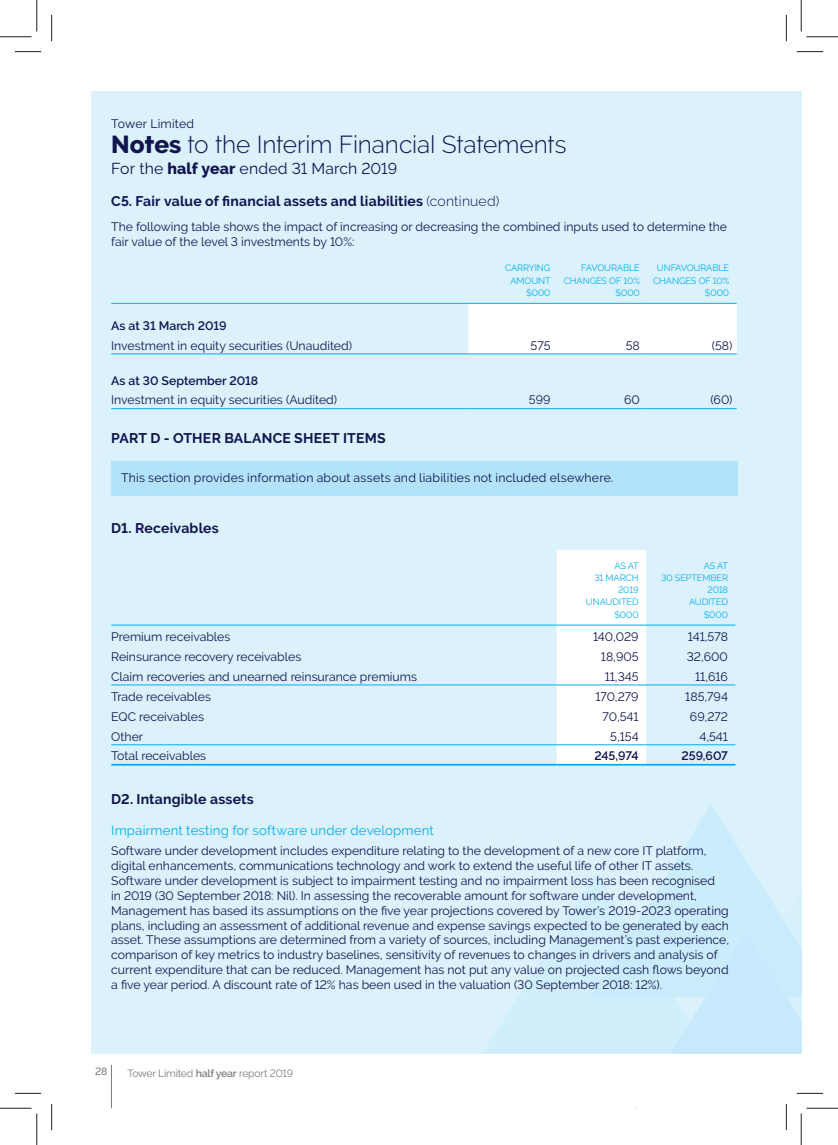
<style>
.page{position:relative;width:838px;height:1145px;background:#fff}
.page>*{position:absolute;margin:0;border:0;box-sizing:border-box;transform-origin:0 0}
.t1{font:300 24.5px "Raleway";letter-spacing:-.005em;color:#11144f}
.t2{font:15.75px "Raleway";letter-spacing:.01em;color:#11144f}
.t3{font:700 14px "Raleway";letter-spacing:.015em;color:#11144f}
.t4{font:13.12px "Raleway";letter-spacing:.015em;color:#00aeef}
.t5{font:12.25px/14.9px "Raleway";color:#11144f}
.t6{font:12.25px "Raleway";letter-spacing:.02em;color:#11144f}
.t7{font:600 12.25px "Raleway";color:#11144f}
.t8{font:10.5px "Raleway";letter-spacing:-.02em;color:#7d7c7e}
.t9{font:500 10.5px "Raleway";color:#7d7c7e}
.t10{font:9.1px/12.2px "Raleway";letter-spacing:-.01em;color:#00aeef;text-align:right}
.s1{font-weight:800}
.s2{font-weight:300}
.s3{font-weight:600}
</style>
<div class="page">
<div style="left:91px;top:91px;width:695px;height:963px;background:#dbf2fd"></div>
<div style="left:786px;top:91px;width:15px;height:963px;background:#dbf2fd"></div>
<hr style="left:111px;top:1065px;width:1px;height:43px;background:#7d7c7e">
<svg style="left:687px;top:805px;width:49px;height:39px;fill:#cdedfc"></svg>
<svg style="left:484px;top:874px;width:141px;height:179px;fill:#d0eefc"></svg>
<div style="left:111px;top:461px;width:626px;height:34px;background:#b2e3fa"></div>
<div style="left:468px;top:304px;width:268px;height:50px;background:#fff"></div>
<hr style="left:111px;top:303px;width:357px;height:1px;background:#00aeef">
<hr style="left:468px;top:303px;width:90px;height:1px;background:#00aeef">
<hr style="left:558px;top:303px;width:89px;height:1px;background:#00aeef">
<hr style="left:647px;top:303px;width:89px;height:1px;background:#00aeef">
<hr style="left:111px;top:354px;width:357px;height:1px;background:#00aeef">
<hr style="left:468px;top:354px;width:90px;height:1px;background:#00aeef">
<hr style="left:558px;top:354px;width:89px;height:1px;background:#00aeef">
<hr style="left:647px;top:354px;width:89px;height:1px;background:#00aeef">
<hr style="left:111px;top:408px;width:357px;height:1px;background:#00aeef">
<hr style="left:468px;top:408px;width:90px;height:1px;background:#00aeef">
<hr style="left:558px;top:408px;width:89px;height:1px;background:#00aeef">
<hr style="left:647px;top:408px;width:89px;height:1px;background:#00aeef">
<div style="left:556px;top:550px;width:90px;height:214px;background:#fff"></div>
<hr style="left:111px;top:625px;width:445px;height:1px;background:#00aeef">
<hr style="left:556px;top:625px;width:90px;height:1px;background:#00aeef">
<hr style="left:646px;top:625px;width:89px;height:1px;background:#00aeef">
<hr style="left:111px;top:685px;width:445px;height:1px;background:#00aeef">
<hr style="left:556px;top:685px;width:90px;height:1px;background:#00aeef">
<hr style="left:646px;top:685px;width:89px;height:1px;background:#00aeef">
<hr style="left:111px;top:744px;width:445px;height:1px;background:#00aeef">
<hr style="left:556px;top:744px;width:90px;height:1px;background:#00aeef">
<hr style="left:646px;top:744px;width:89px;height:1px;background:#00aeef">
<hr style="left:111px;top:764px;width:445px;height:2px;background:#00aeef">
<hr style="left:556px;top:764px;width:90px;height:2px;background:#00aeef">
<hr style="left:646px;top:764px;width:89px;height:2px;background:#00aeef">
<svg style="left:15px;top:51px;width:26px;height:1px"></svg>
<svg style="left:796px;top:51px;width:27px;height:1px"></svg>
<svg style="left:15px;top:1093px;width:26px;height:1px"></svg>
<svg style="left:51px;top:15px;width:1px;height:26px"></svg>
<svg style="left:51px;top:1104px;width:1px;height:26px"></svg>
<svg style="left:786px;top:15px;width:1px;height:26px"></svg>
<svg style="left:625px;top:844px;width:198px;height:286px"></svg>
<hr style="left:806px;top:1107px;width:31px;height:2px;background:#fff">
<hr style="left:800px;top:1113px;width:2px;height:32px;background:#fff">
<hr style="left:0;top:36px;width:32px;height:1px;background:#241f1f">
<hr style="left:806px;top:36px;width:31px;height:1px;background:#241f1f">
<hr style="left:0;top:1108px;width:32px;height:1px;background:#241f1f">
<hr style="left:806px;top:1108px;width:31px;height:1px;background:#241f1f">
<hr style="left:36px;top:0;width:1px;height:31px;background:#241f1f">
<hr style="left:36px;top:1113px;width:1px;height:32px;background:#241f1f">
<hr style="left:800px;top:0;width:1px;height:31px;background:#241f1f">
<hr style="left:800px;top:1113px;width:1px;height:32px;background:#241f1f">
<p class="t5" style="left:111px;top:116px;width:84px">Tower Limited</p>
<h1 class="t1" style="left:111px;top:130px;width:457px"><span class="s1">Notes</span> to the Interim Financial Statements</h1>
<p class="t2" style="left:111px;top:159px;width:287px">For the <span class="s1">half year</span> ended 31 March 2019</p>
<p class="t3" style="left:111px;top:193px;width:389px">C5. Fair value of financial assets and liabilities <span class="s2">(continued)</span></p>
<p class="t5" style="left:111px;top:219px;width:617px">The following table shows the impact of increasing or decreasing the combined inputs used to determine the fair value of the level 3 investments by 10%:</p>
<p class="t10" style="left:505px;top:262px;width:47px">CARRYING<br>AMOUNT $000</p>
<p class="t10" style="left:563px;top:262px;width:78px">FAVOURABLE<br>CHANGES OF 10% $000</p>
<p class="t10" style="left:653px;top:262px;width:78px">UNFAVOURABLE<br>CHANGES OF 10% $000</p>
<p class="t7" style="left:111px;top:318px;width:117px">As at 31 March 2019</p>
<p class="t5" style="left:111px;top:338px;width:242px">Investment in equity securities (Unaudited)</p>
<p class="t5" style="left:530px;top:338px;width:22px">575</p>
<p class="t5" style="left:625px;top:338px;width:16px">58</p>
<p class="t5" style="left:711px;top:338px;width:22px">(58)</p>
<p class="t7" style="left:111px;top:373px;width:148px">As at 30 September 2018</p>
<p class="t5" style="left:111px;top:393px;width:227px">Investment in equity securities (Audited)</p>
<p class="t5" style="left:529px;top:393px;width:23px">599</p>
<p class="t5" style="left:624px;top:393px;width:17px">60</p>
<p class="t5" style="left:710px;top:393px;width:24px">(60)</p>
<p class="t3" style="left:111px;top:430px;width:276px">PART D - OTHER BALANCE SHEET ITEMS</p>
<p class="t6" style="left:121px;top:471px;width:493px">This section provides information about assets and liabilities not included elsewhere.</p>
<p class="t3" style="left:111px;top:520px;width:109px">D1. Receivables</p>
<p class="t10" style="left:585px;top:559px;width:55px">AS AT<br>31 MARCH<br>2019<br>UNAUDITED $000</p>
<p class="t10" style="left:661px;top:559px;width:69px">AS AT<br>30 SEPTEMBER<br>2018<br>AUDITED<br>$000</p>
<p class="t5" style="left:111px;top:629px;width:121px">Premium receivables</p>
<p class="t5" style="left:593px;top:629px;width:47px">140,029</p>
<p class="t5" style="left:687px;top:629px;width:42px">141,578</p>
<p class="t5" style="left:111px;top:649px;width:191px">Reinsurance recovery receivables</p>
<p class="t5" style="left:601px;top:649px;width:39px">18,905</p>
<p class="t5" style="left:686px;top:649px;width:43px">32,600</p>
<p class="t5" style="left:111px;top:669px;width:307px">Claim recoveries and unearned reinsurance premiums</p>
<p class="t5" style="left:604px;top:669px;width:35px">11,345</p>
<p class="t5" style="left:695px;top:669px;width:34px">11,616</p>
<p class="t5" style="left:111px;top:689px;width:101px">Trade receivables</p>
<p class="t5" style="left:595px;top:689px;width:45px">170,279</p>
<p class="t5" style="left:685px;top:689px;width:44px">185,794</p>
<p class="t5" style="left:111px;top:709px;width:94px">EQC receivables</p>
<p class="t5" style="left:602px;top:709px;width:38px">70,541</p>
<p class="t5" style="left:690px;top:709px;width:39px">69,272</p>
<p class="t5" style="left:111px;top:729px;width:33px">Other</p>
<p class="t5" style="left:610px;top:729px;width:30px">5,154</p>
<p class="t5" style="left:699px;top:729px;width:30px">4,541</p>
<p class="t5" style="left:111px;top:749px;width:96px">Total receivables</p>
<p class="t7" style="left:594px;top:749px;width:46px">245,974</p>
<p class="t7" style="left:681px;top:749px;width:48px">259,607</p>
<p class="t3" style="left:111px;top:791px;width:144px">D2. Intangible assets</p>
<p class="t4" style="left:111px;top:823px;width:324px">Impairment testing for software under development</p>
<p class="t5" style="left:111px;top:843px;width:619px">Software under development includes expenditure relating to the development of a new core IT platform, digital enhancements, communications technology and work to extend the useful life of other IT assets.<br>Software under development is subject to impairment testing and no impairment loss has been recognised<br>in 2019 (30 September 2018: Nil). In assessing the recoverable amount for software under development, Management has based its assumptions on the five year projections covered by Tower’s 2019-2023 operating plans, including an assessment of additional revenue and expense savings expected to be generated by each asset. These assumptions are determined from a variety of sources, including Management’s past experience, comparison of key metrics to industry baselines, sensitivity of revenues to changes in drivers and analysis of current expenditure that can be reduced. Management has not put any value on projected cash flows beyond a five year period. A discount rate of 12% has been used in the valuation (30 September 2018: 12%).</p>
<p class="t9" style="left:95px;top:1065px;width:14px">28</p>
<p class="t8" style="left:127px;top:1067px;width:167px">Tower Limited <span class="s3">half year</span> report 2019</p>
</div>
